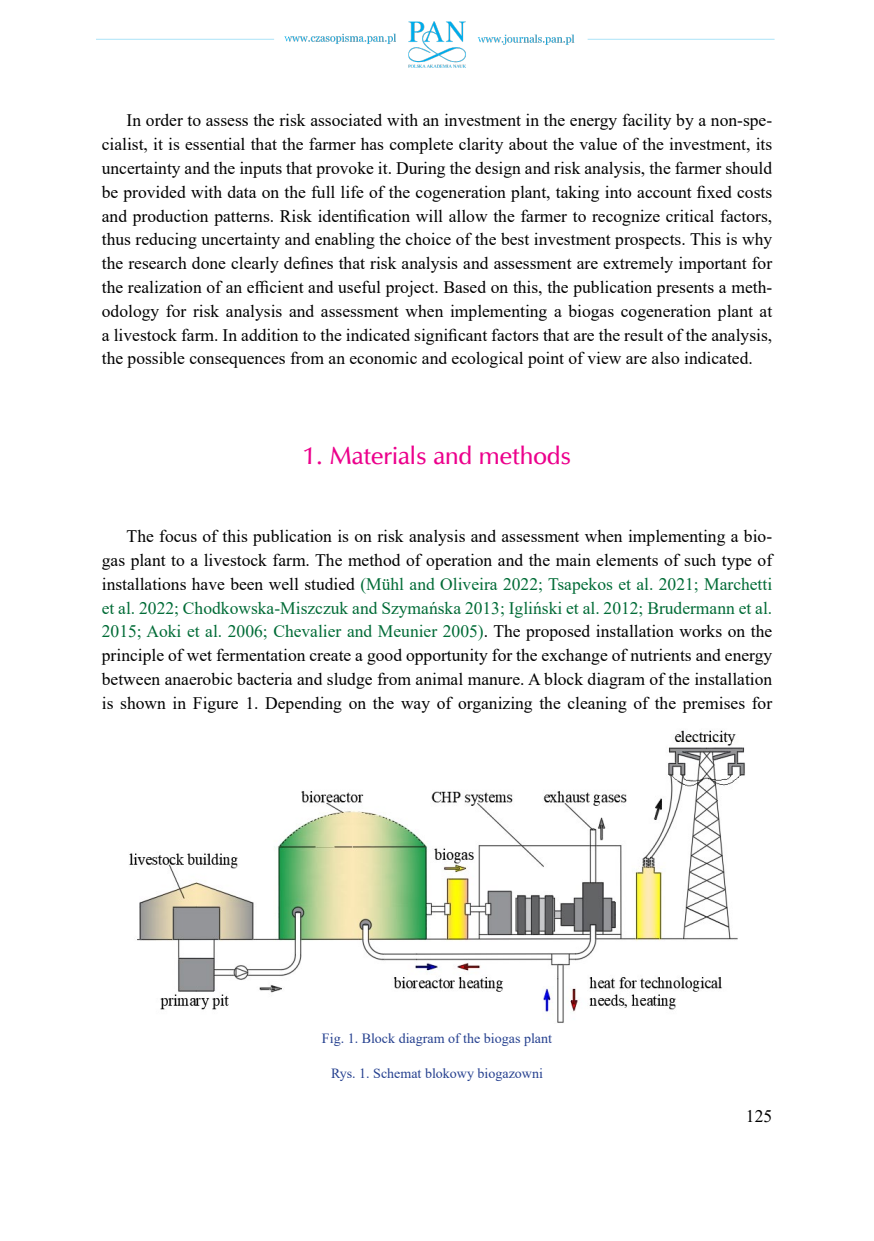
<style>
.page{position:relative;width:874px;height:1241px;background:#fff}
.page>*{position:absolute;margin:0;border:0;box-sizing:border-box;transform-origin:0 0}
.t1{font:24.5px "Zapf Humnst Dm EU";color:#ec008c}
.t2{font:17.5px/23.8px "Times New Roman";color:#000;text-align:justify}
.t3{font:14px "Times New Roman";color:#25408f}
.s1{color:#006b36}
</style>
<div class="page">
<img style="left:96px;top:21px;width:679px;height:47px">
<img style="left:129px;top:730px;width:616px;height:293px">
<p class="t2" style="left:102px;top:108px;width:671px;text-indent:25px">In order to assess the risk associated with an investment in the energy facility by a non-spe&shy;cialist, it is essential that the farmer has complete clarity about the value of the investment, its uncertainty and the inputs that provoke it. During the design and risk analysis, the farmer should be provided with data on the full life of the cogeneration plant, taking into account fixed costs and production patterns. Risk identification will allow the farmer to recognize critical factors, thus reducing uncertainty and enabling the choice of the best investment prospects. This is why the research done clearly defines that risk analysis and assessment are extremely important for the realization of an efficient and useful project. Based on this, the publication presents a meth&shy;odology for risk analysis and assessment when implementing a biogas cogeneration plant at a livestock farm. In addition to the indicated significant factors that are the result of the analysis, the possible consequences from an economic and ecological point of view are also indicated.</p>
<h1 class="t1" style="left:303px;top:440px;width:270px">1. Materials and methods</h1>
<p class="t2" style="left:102px;top:523px;width:671px;text-indent:25px">The focus of this publication is on risk analysis and assessment when implementing a bio&shy;gas plant to a livestock farm. The method of operation and the main elements of such type of installations have been well studied <span class="s1">(Mühl and Oliveira 2022; Tsapekos et al. 2021; Marchetti et al. 2022; Chodkowska-Miszczuk and Szymańska 2013; Igliński et al. 2012; Brudermann et al.<br>2015; Aoki et al. 2006; Chevalier and Meunier 2005)</span>. The proposed installation works on the principle of wet fermentation create a good opportunity for the exchange of nutrients and energy between anaerobic bacteria and sludge from animal manure. A block diagram of the installation is shown in Figure 1. Depending on the way of organizing the cleaning of the premises for</p>
<p class="t3" style="left:322px;top:1028px;width:231px">Fig. 1. Block diagram of the biogas plant</p>
<p class="t3" style="left:331px;top:1062px;width:213px">Rys. 1. Schemat blokowy biogazowni</p>
<p class="t2" style="left:745px;top:1103px;width:28px">125</p>
</div>
